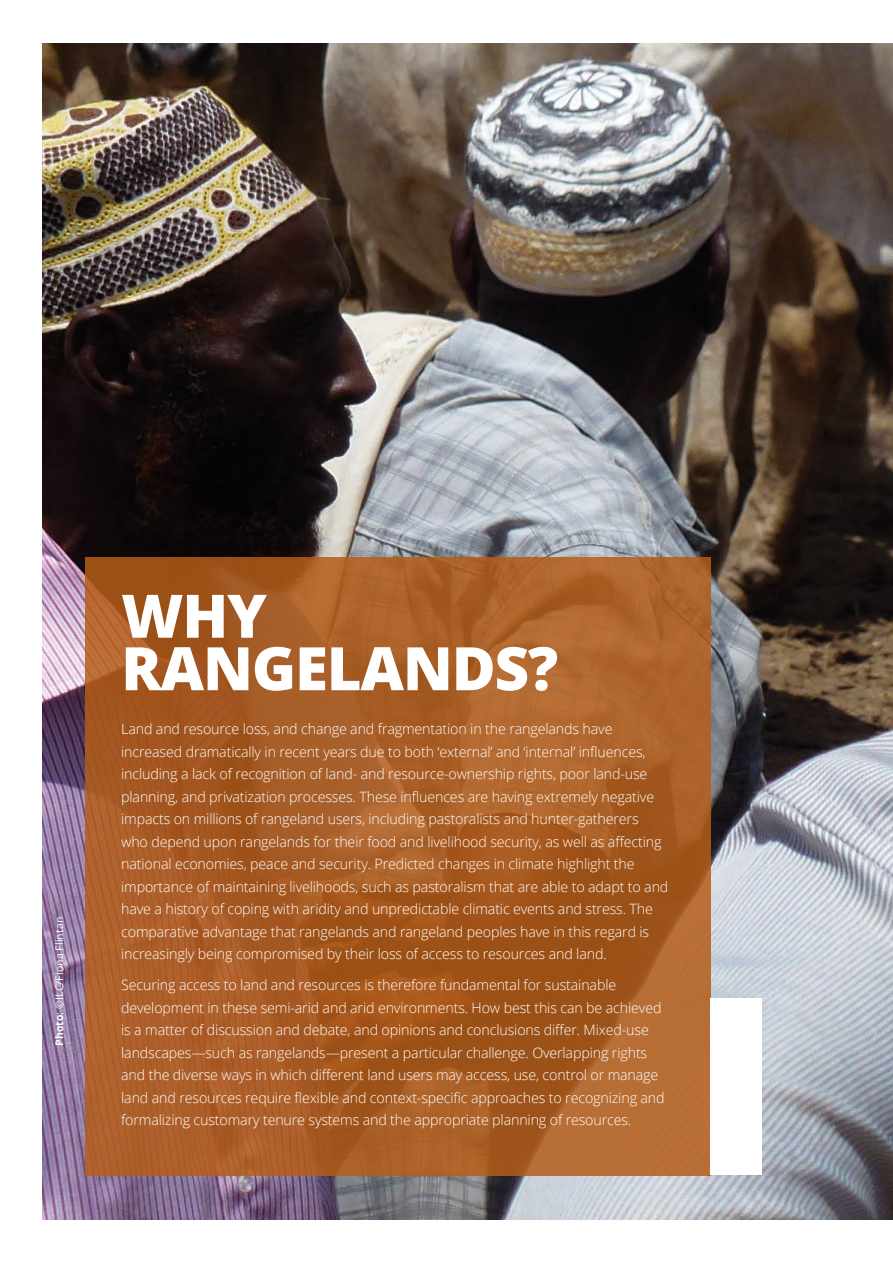
<style>
.page{position:relative;width:893px;height:1263px;background:#fff}
.page>*{position:absolute;margin:0;border:0;box-sizing:border-box;transform-origin:0 0}
.h2_brochure{font:800 60px/52.5px "Open Sans";letter-spacing:-.02em;color:#fff}
.t1{font:300 14.25px/22.5px "Open Sans";letter-spacing:-.01em;color:#fff}
.footnote{font:10.5px "Open Sans";letter-spacing:.01em;color:#fff}
.s1{font-weight:700}
</style>
<div class="page">
<img style="left:43px;top:44px;width:850px;height:1175px">
<svg style="left:85px;top:557px;width:625px;height:618px;fill:#a95d26"></svg>
<div style="left:710px;top:999px;width:51px;height:176px;background:#fff"></div>
<p class="footnote" style="left:52px;top:1046px;width:131px;rotate:-90deg"><span class="s1">Photo</span>: ©ILC/Fiona Flintan</p>
<p class="h2_brochure" style="left:121px;top:586px;width:439px">WHY<br>RANGELANDS?</p>
<p class="t1" style="left:121px;top:717px;width:549px">Land and resource loss, and change and fragmentation in the rangelands have increased dramatically in recent years due to both ‘external’ and ‘internal’ influences, including a lack of recognition of land- and resource-ownership rights, poor land-use planning, and privatization processes. These influences are having extremely negative impacts on millions of rangeland users, including pastoralists and hunter-gatherers who depend upon rangelands for their food and livelihood security, as well as affecting national economies, peace and security. Predicted changes in climate highlight the importance of maintaining livelihoods, such as pastoralism that are able to adapt to and have a history of coping with aridity and unpredictable climatic events and stress. The comparative advantage that rangelands and rangeland peoples have in this regard is increasingly being compromised by their loss of access to resources and land.</p>
<p class="t1" style="left:121px;top:973px;width:545px">Securing access to land and resources is therefore fundamental for sustainable development in these semi-arid and arid environments. How best this can be achieved is a matter of discussion and debate, and opinions and conclusions differ. Mixed-use landscapes—such as rangelands—present a particular challenge. Overlapping rights and the diverse ways in which different land users may access, use, control or manage land and resources require flexible and context-specific approaches to recognizing and formalizing customary tenure systems and the appropriate planning of resources.</p>
</div>
